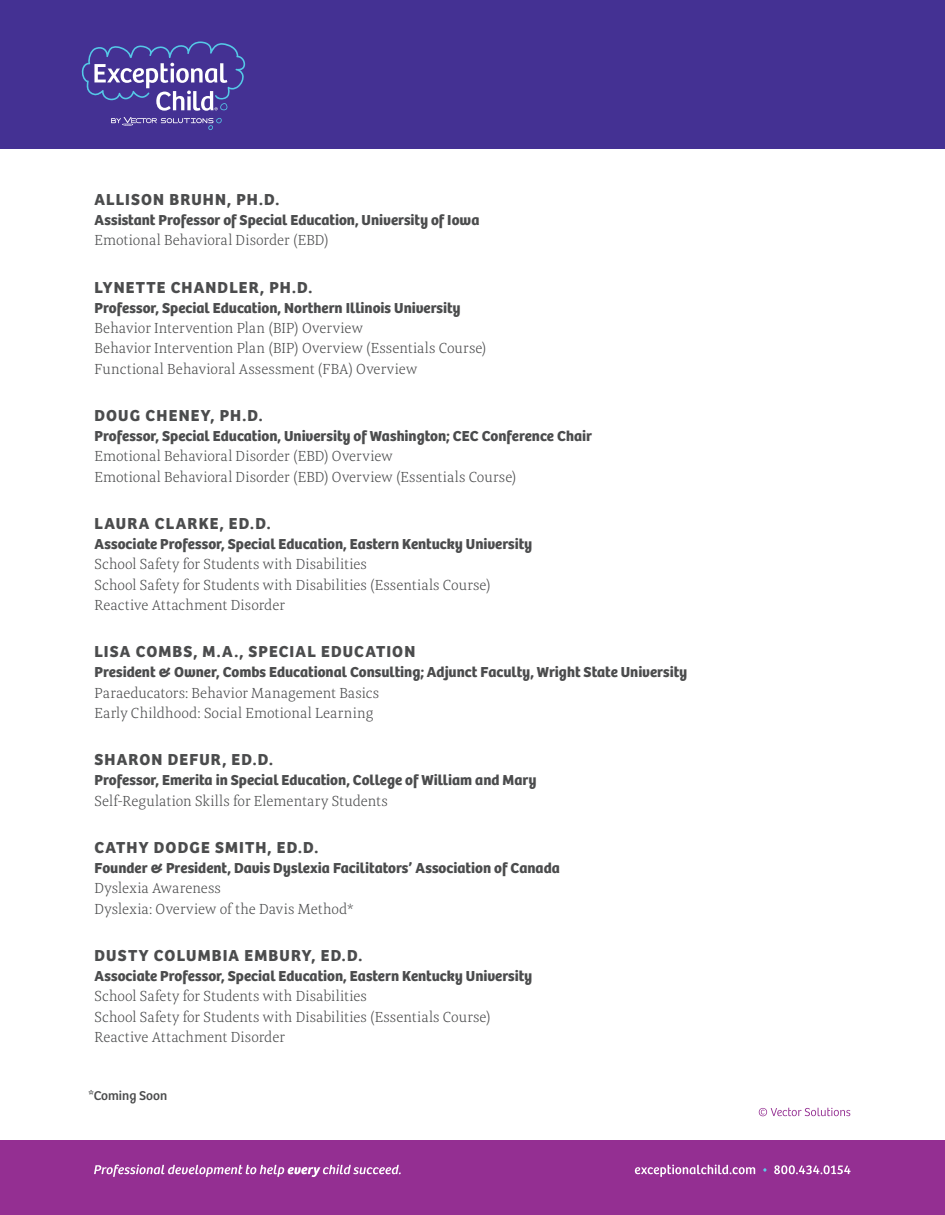
<style>
.page{position:relative;width:945px;height:1215px;background:#fff}
.page>*{position:absolute;margin:0;border:0;box-sizing:border-box;transform-origin:0 0}
.t1{font:700 16.5px "Bree";letter-spacing:.07em;color:#4b4c4d}
.t2{font:300 15px/20.2px "Meret Pro";color:#4b4c4d}
.t3{font:700 15px "Bree";color:#4b4c4d}
.t4{font:13.35px "Bree";color:#4b4c4d}
</style>
<div class="page">
<div style="left:0;top:1141px;width:945px;height:74px;background:#942f92"></div>
<svg style="left:94px;top:1165px;width:307px;height:12px"></svg>
<svg style="left:635px;top:1165px;width:120px;height:12px"></svg>
<svg style="left:774px;top:1165px;width:77px;height:9px"></svg>
<div style="left:0;top:0;width:945px;height:148px;background:#443193"></div>
<svg style="left:759px;top:1108px;width:91px;height:8px"></svg>
<svg style="left:111px;top:117px;width:111px;height:13px"></svg>
<svg style="left:81px;top:41px;width:165px;height:70px"></svg>
<p class="t1" style="left:94px;top:189px;width:186px">ALLISON BRUHN, PH.D.</p>
<p class="t3" style="left:94px;top:211px;width:386px">Assistant Professor of Special Education, University of Iowa</p>
<p class="t2" style="left:94px;top:230px;width:236px">Emotional Behavioral Disorder (EBD)</p>
<p class="t1" style="left:94px;top:277px;width:219px">LYNETTE CHANDLER, PH.D.</p>
<p class="t3" style="left:94px;top:299px;width:368px">Professor, Special Education, Northern Illinois University</p>
<p class="t2" style="left:94px;top:318px;width:394px">Behavior Intervention Plan (BIP) Overview<br>Behavior Intervention Plan (BIP) Overview (Essentials Course)<br>Functional Behavioral Assessment (FBA) Overview</p>
<p class="t1" style="left:94px;top:405px;width:170px">DOUG CHENEY, PH.D.</p>
<p class="t3" style="left:94px;top:427px;width:499px">Professor, Special Education, University of Washington; CEC Conference Chair</p>
<p class="t2" style="left:94px;top:446px;width:423px">Emotional Behavioral Disorder (EBD) Overview<br>Emotional Behavioral Disorder (EBD) Overview (Essentials Course)</p>
<p class="t1" style="left:94px;top:513px;width:177px">LAURA CLARKE, ED.D.</p>
<p class="t3" style="left:94px;top:535px;width:439px">Associate Professor, Special Education, Eastern Kentucky University</p>
<p class="t2" style="left:94px;top:554px;width:398px">School Safety for Students with Disabilities<br>School Safety for Students with Disabilities (Essentials Course)<br>Reactive Attachment Disorder</p>
<p class="t1" style="left:94px;top:642px;width:322px">LISA COMBS, M.A., SPECIAL EDUCATION</p>
<p class="t3" style="left:94px;top:663px;width:594px">President &amp; Owner, Combs Educational Consulting; Adjunct Faculty, Wright State University</p>
<p class="t2" style="left:94px;top:682px;width:286px">Paraeducators: Behavior Management Basics<br>Early Childhood: Social Emotional Learning</p>
<p class="t1" style="left:94px;top:750px;width:180px">SHARON DEFUR, ED.D.</p>
<p class="t3" style="left:94px;top:771px;width:444px">Professor, Emerita in Special Education, College of William and Mary</p>
<p class="t2" style="left:94px;top:790px;width:295px">Self-Regulation Skills for Elementary Students</p>
<p class="t1" style="left:94px;top:837px;width:225px">CATHY DODGE SMITH, ED.D.</p>
<p class="t3" style="left:94px;top:859px;width:467px">Founder &amp; President, Davis Dyslexia Facilitators’ Association of Canada</p>
<p class="t2" style="left:94px;top:878px;width:261px">Dyslexia Awareness<br>Dyslexia: Overview of the Davis Method*</p>
<p class="t1" style="left:94px;top:945px;width:269px">DUSTY COLUMBIA EMBURY, ED.D.</p>
<p class="t3" style="left:94px;top:967px;width:439px">Associate Professor, Special Education, Eastern Kentucky University</p>
<p class="t2" style="left:94px;top:986px;width:398px">School Safety for Students with Disabilities<br>School Safety for Students with Disabilities (Essentials Course)<br>Reactive Attachment Disorder</p>
<p class="t4" style="left:88px;top:1087px;width:80px">*Coming Soon</p>
</div>
